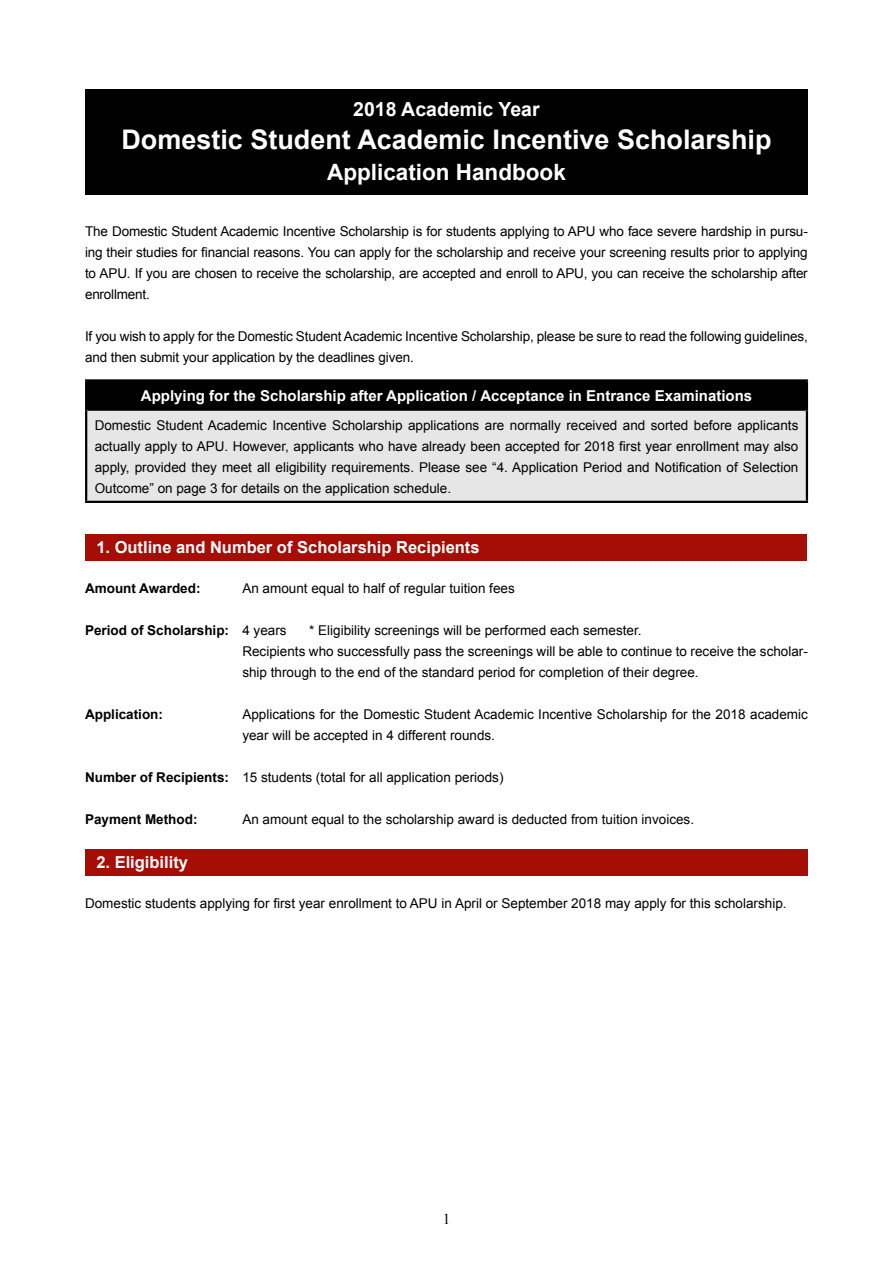
<style>
.page{position:relative;width:893px;height:1263px;background:#fff}
.page>*{position:absolute;margin:0;border:0;box-sizing:border-box;transform-origin:0 0}
.t1{font:700 27px "Arial";color:#fff}
.t2{font:700 22.5px "Arial";color:#fff}
.t3{font:700 19.5px "Arial";color:#fff}
.t4{font:700 16.5px "Arial";color:#fff}
.t5{font:700 15px "Arial";color:#fff}
.t6{font:15px "Times New Roman";color:#000}
.t7{font:13.5px/21px "Arial";color:#000}
.t8{font:700 13.5px "Arial";color:#000}
.s1{font-weight:400}
.s2{font-weight:700}
</style>
<div class="page">
<div style="left:86px;top:380px;width:721px;height:30px;background:#000"></div>
<div style="left:86px;top:410px;width:721px;height:92px;background:#e6e6e6"></div>
<hr style="left:87px;top:410px;width:719px;height:1px;background:#000">
<hr style="left:85px;top:379px;width:723px;height:3px;background:#000">
<hr style="left:85px;top:382px;width:2px;height:28px;background:#000">
<hr style="left:806px;top:382px;width:2px;height:28px;background:#000">
<hr style="left:85px;top:410px;width:2px;height:91px;background:#000">
<hr style="left:806px;top:410px;width:2px;height:91px;background:#000">
<hr style="left:85px;top:501px;width:723px;height:2px;background:#000">
<div style="left:85px;top:535px;width:722px;height:26px;background:#a50d05"></div>
<div style="left:85px;top:850px;width:723px;height:26px;background:#a50d05"></div>
<div style="left:85px;top:89px;width:723px;height:105px;background:#000"></div>
<h3 class="t3" style="left:353px;top:96px;width:188px">2018 Academic Year</h3>
<h1 class="t1" style="left:121px;top:121px;width:652px">Domestic Student Academic Incentive Scholarship</h1>
<h2 class="t2" style="left:327px;top:157px;width:240px">Application Handbook</h2>
<p class="t7" style="left:85px;top:221px;width:724px;text-align:justify">The Domestic Student Academic Incentive Scholarship is for students applying to APU who face severe hardship in pursu&shy;ing their studies for financial reasons. You can apply for the scholarship and receive your screening results prior to applying to APU. If you are chosen to receive the scholarship, are accepted and enroll to APU, you can receive the scholarship after enrollment.</p>
<p class="t7" style="left:85px;top:326px;width:724px">If you wish to apply for the Domestic Student Academic Incentive Scholarship, please be sure to read the following guidelines, and then submit your application by the deadlines given.</p>
<p class="t5" style="left:141px;top:386px;width:613px">Applying for the Scholarship after Application / Acceptance in Entrance Examinations</p>
<p class="t7" style="left:95px;top:415px;width:705px;text-align:justify">Domestic Student Academic Incentive Scholarship applications are normally received and sorted before applicants actually apply to APU. However, applicants who have already been accepted for 2018 first year enrollment may also apply, provided they meet all eligibility requirements. Please see “4. Application Period and Notification of Selection Outcome” on page 3 for details on the application schedule.</p>
<p class="t4" style="left:96px;top:536px;width:385px">1. Outline and Number of Scholarship Recipients</p>
<p class="t8" style="left:85px;top:580px;width:117px">Amount Awarded:</p>
<p class="t7" style="left:242px;top:578px;width:274px">An amount equal to half of regular tuition fees</p>
<p class="t8" style="left:85px;top:622px;width:203px">Period of Scholarship: <span class="s1">4 years</span></p>
<p class="t7" style="left:242px;top:620px;width:567px;text-indent:67px">* Eligibility screenings will be performed each semester.<br>Recipients who successfully pass the screenings will be able to continue to receive the scholar&shy;ship through to the end of the standard period for completion of their degree.</p>
<p class="t8" style="left:85px;top:706px;width:80px">Application:</p>
<p class="t7" style="left:242px;top:704px;width:567px">Applications for the Domestic Student Academic Incentive Scholarship for the 2018 academic year will be accepted in 4 different rounds.</p>
<p class="t7" style="left:85px;top:767px;width:420px"><span class="s2">Number of Recipients:</span> 15 students (total for all application periods)</p>
<p class="t8" style="left:85px;top:811px;width:114px">Payment Method:</p>
<p class="t7" style="left:242px;top:809px;width:453px">An amount equal to the scholarship award is deducted from tuition invoices.</p>
<p class="t4" style="left:96px;top:851px;width:93px">2. Eligibility</p>
<p class="t7" style="left:85px;top:893px;width:703px">Domestic students applying for first year enrollment to APU in April or September 2018 may apply for this scholarship.</p>
<p class="t6" style="left:443px;top:1209px;width:9px">1</p>
</div>
